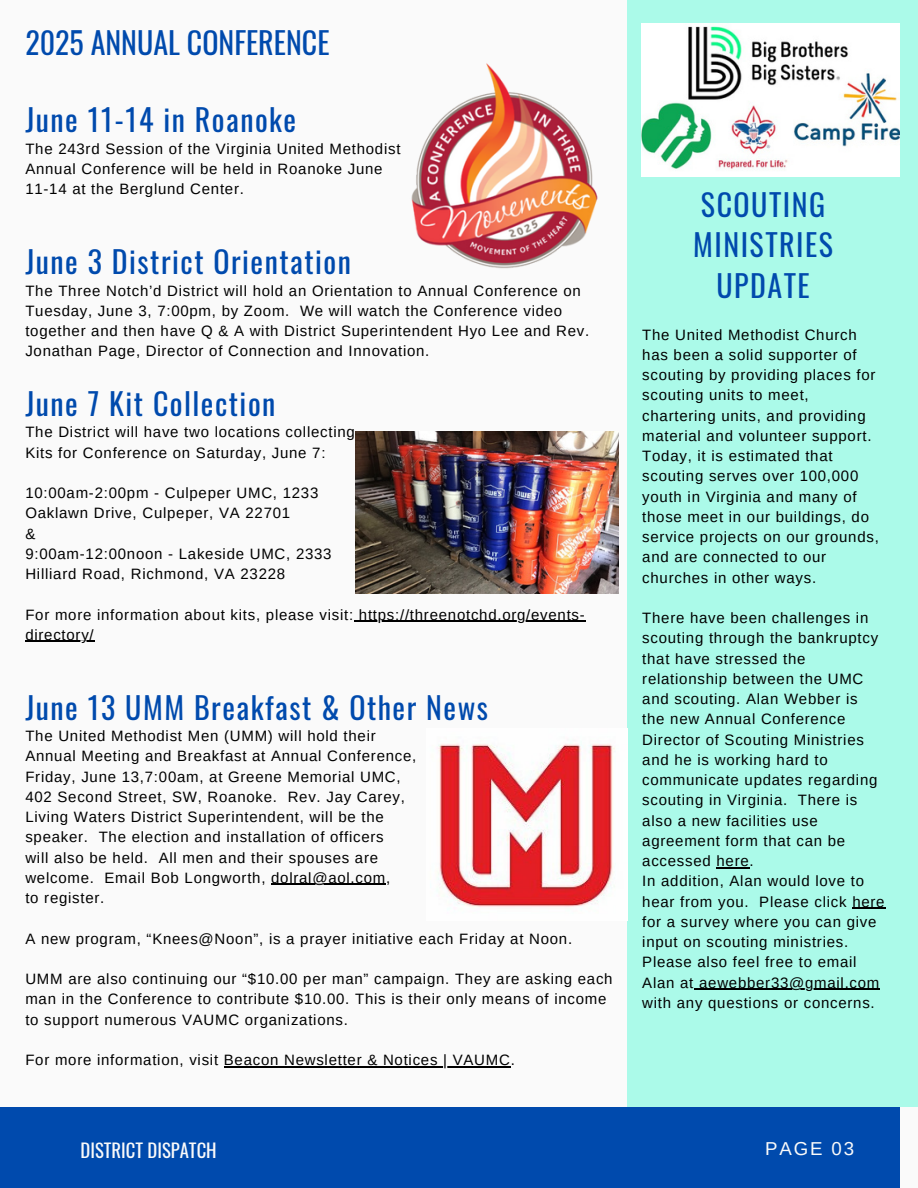
<style>
.page{position:relative;width:918px;height:1188px;background:#fafafa}
.page>*{position:absolute;margin:0;border:0;box-sizing:border-box;transform-origin:0 0}
.t1{font:30px/40.5px "Oswald";letter-spacing:.05em;color:#004aad;text-align:center}
.t2{font:30px "Oswald";color:#004aad}
.t3{font:18.75px "Oswald";color:#fafafa}
.t4{font:18.75px "Arimo";letter-spacing:.1em;color:#fafafa}
.t5{font:15px/20.2px "Arimo";letter-spacing:.05em;color:#000}
</style>
<div class="page">
<div style="left:627px;top:0;width:291px;height:1107px;background:#abfae9"></div>
<hr style="left:354px;top:621px;width:232px;height:1px;background:#000">
<hr style="left:25px;top:641px;width:70px;height:1px;background:#000">
<hr style="left:271px;top:884px;width:115px;height:1px;background:#000">
<hr style="left:224px;top:1066px;width:287px;height:1px;background:#000">
<div style="left:0;top:1107px;width:900px;height:81px;background:#004aad"></div>
<img style="left:642px;top:24px;width:257px;height:153px">
<img style="left:411px;top:63px;width:187px;height:206px">
<img style="left:355px;top:432px;width:264px;height:162px">
<img style="left:439px;top:744px;width:176px;height:163px">
<hr style="left:717px;top:867px;width:33px;height:1px;background:#000">
<hr style="left:852px;top:908px;width:33px;height:1px;background:#000">
<hr style="left:694px;top:989px;width:186px;height:1px;background:#000">
<p class="t2" style="left:25px;top:19px;width:306px">2025 ANNUAL CONFERENCE</p>
<h1 class="t1" style="left:25px;top:99px;width:272px">June 11-14 in Roanoke</h1>
<p class="t5" style="left:25px;top:138px;width:377px">The 243rd Session of the Virginia United Methodist<br>Annual Conference will be held in Roanoke June<br>11-14 at the Berglund Center.</p>
<h1 class="t1" style="left:25px;top:240px;width:327px">June 3 District Orientation</h1>
<p class="t5" style="left:25px;top:280px;width:566px">The Three Notch’d District will hold an Orientation to Annual Conference on Tuesday, June 3, 7:00pm, by Zoom. We will watch the Conference video together and then have Q &amp; A with District Superintendent Hyo Lee and Rev.<br>Jonathan Page, Director of Connection and Innovation.</p>
<h1 class="t1" style="left:25px;top:382px;width:252px">June 7 Kit Collection</h1>
<p class="t5" style="left:25px;top:422px;width:331px">The District will have two locations collecting<br>Kits for Conference on Saturday, June 7:</p>
<p class="t5" style="left:25px;top:483px;width:308px">10:00am-2:00pm - Culpeper UMC, 1233<br>Oaklawn Drive, Culpeper, VA 22701<br>&amp;<br>9:00am-12:00noon - Lakeside UMC, 2333<br>Hilliard Road, Richmond, VA 23228</p>
<p class="t5" style="left:25px;top:604px;width:561px">For more information about kits, please visit: https://threenotchd.org/events&shy;directory/</p>
<h1 class="t1" style="left:25px;top:686px;width:464px">June 13 UMM Breakfast &amp; Other News</h1>
<p class="t5" style="left:25px;top:726px;width:393px">The United Methodist Men (UMM) will hold their Annual Meeting and Breakfast at Annual Conference, Friday, June 13,7:00am, at Greene Memorial UMC, 402 Second Street, SW, Roanoke. Rev. Jay Carey, Living Waters District Superintendent, will be the speaker. The election and installation of officers<br>will also be held. All men and their spouses are welcome. Email Bob Longworth, dolral@aol.com,<br>to register.</p>
<p class="t5" style="left:25px;top:928px;width:548px">A new program, “Knees@Noon”, is a prayer initiative each Friday at Noon.</p>
<p class="t5" style="left:25px;top:969px;width:589px">UMM are also continuing our “$10.00 per man” campaign. They are asking each man in the Conference to contribute $10.00. This is their only means of income to support numerous VAUMC organizations.</p>
<p class="t5" style="left:25px;top:1050px;width:491px">For more information, visit Beacon Newsletter &amp; Notices | VAUMC.</p>
<p class="t1" style="left:693px;top:183px;width:141px">SCOUTING<br>MINISTRIES<br>UPDATE</p>
<p class="t5" style="left:642px;top:324px;width:238px">The United Methodist Church has been a solid supporter of scouting by providing places for scouting units to meet, chartering units, and providing material and volunteer support.<br>Today, it is estimated that scouting serves over 100,000 youth in Virginia and many of those meet in our buildings, do service projects on our grounds, and are connected to our churches in other ways.</p>
<p class="t5" style="left:642px;top:608px;width:237px">There have been challenges in scouting through the bankruptcy that have stressed the relationship between the UMC and scouting. Alan Webber is the new Annual Conference<br>Director of Scouting Ministries and he is working hard to communicate updates regarding scouting in Virginia. There is also a new facilities use agreement form that can be accessed here.</p>
<h1 class="t5" style="left:642px;top:871px;width:244px">In addition, Alan would love to hear from you. Please click here for a survey where you can give input on scouting ministries.<br>Please also feel free to email<br>Alan at aewebber33@gmail.com</h1>
<p class="t5" style="left:642px;top:993px;width:234px">with any questions or concerns.</p>
<p class="t3" style="left:81px;top:1136px;width:138px">DISTRICT DISPATCH</p>
<h1 class="t4" style="left:765px;top:1138px;width:91px">PAGE 03</h1>
</div>
